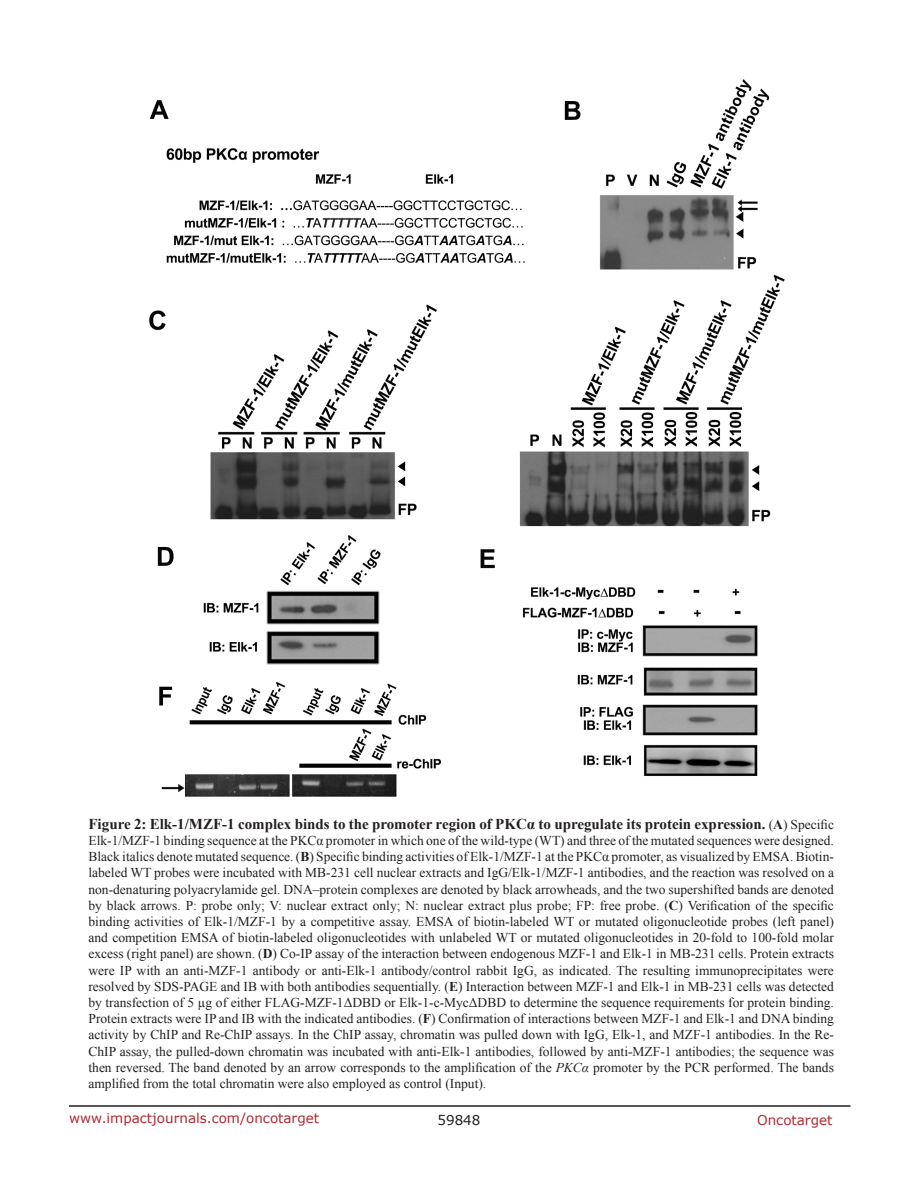
<style>
.page{position:relative;width:918px;height:1188px;background:#fff}
.page>*{position:absolute;margin:0;border:0;box-sizing:border-box;transform-origin:0 0}
.t1{font:700 15px "Times New Roman";color:#231f20}
.t2{font:13.5px/16.2px "Times New Roman";color:#231f20;text-align:justify}
.t3{font:13.5px "Verdana";color:#ac2b31}
.t4{font:13.5px "Verdana";color:#231f20}
.s1{font-weight:400;font-size:13.5px}
.s2{font-size:13.5px}
.s3{font-weight:700}
.s4{font-style:italic}
</style>
<div class="page">
<hr style="left:69px;top:1105px;width:781px;height:2px;background:#231f20">
<img style="left:149px;top:79px;width:636px;height:717px">
<p class="t1" style="left:88px;top:813px;width:747px">Figure 2: Elk-1/MZF-1 complex binds to the promoter region of PKCα to upregulate its protein expression. <span class="s1">(</span><span class="s2">A</span><span class="s1">) Specific</span></p>
<p class="t2" style="left:88px;top:832px;width:747px">Elk-1/MZF-1 binding sequence at the PKCα promoter in which one of the wild-type (WT) and three of the mutated sequences were designed.<br>Black italics denote mutated sequence. (<span class="s3">B</span>) Specific binding activities of Elk-1/MZF-1 at the PKCα promoter, as visualized by EMSA. Biotin&shy;labeled WT probes were incubated with MB-231 cell nuclear extracts and IgG/Elk-1/MZF-1 antibodies, and the reaction was resolved on a non-denaturing polyacrylamide gel. DNA–protein complexes are denoted by black arrowheads, and the two supershifted bands are denoted by black arrows. P: probe only; V: nuclear extract only; N: nuclear extract plus probe; FP: free probe. (<span class="s3">C</span>) Verification of the specific binding activities of Elk-1/MZF-1 by a competitive assay. EMSA of biotin-labeled WT or mutated oligonucleotide probes (left panel) and competition EMSA of biotin-labeled oligonucleotides with unlabeled WT or mutated oligonucleotides in 20-fold to 100-fold molar excess (right panel) are shown. (<span class="s3">D</span>) Co-IP assay of the interaction between endogenous MZF-1 and Elk-1 in MB-231 cells. Protein extracts were IP with an anti-MZF-1 antibody or anti-Elk-1 antibody/control rabbit IgG, as indicated. The resulting immunoprecipitates were resolved by SDS-PAGE and IB with both antibodies sequentially. (<span class="s3">E</span>) Interaction between MZF-1 and Elk-1 in MB-231 cells was detected by transfection of 5 µg of either FLAG-MZF-1ΔDBD or Elk-1-c-MycΔDBD to determine the sequence requirements for protein binding.<br>Protein extracts were IP and IB with the indicated antibodies. (<span class="s3">F</span>) Confirmation of interactions between MZF-1 and Elk-1 and DNA binding activity by ChIP and Re-ChIP assays. In the ChIP assay, chromatin was pulled down with IgG, Elk-1, and MZF-1 antibodies. In the Re-ChIP assay, the pulled-down chromatin was incubated with anti-Elk-1 antibodies, followed by anti-MZF-1 antibodies; the sequence was then reversed. The band denoted by an arrow corresponds to the amplification of the <span class="s4">PKCα</span> promoter by the PCR performed. The bands amplified from the total chromatin were also employed as control (Input).</p>
<p class="t3" style="left:69px;top:1109px;width:252px">www.impactjournals.com/oncotarget</p>
<p class="t4" style="left:438px;top:1111px;width:44px">59848</p>
<p class="t3" style="left:757px;top:1111px;width:77px">Oncotarget</p>
</div>
